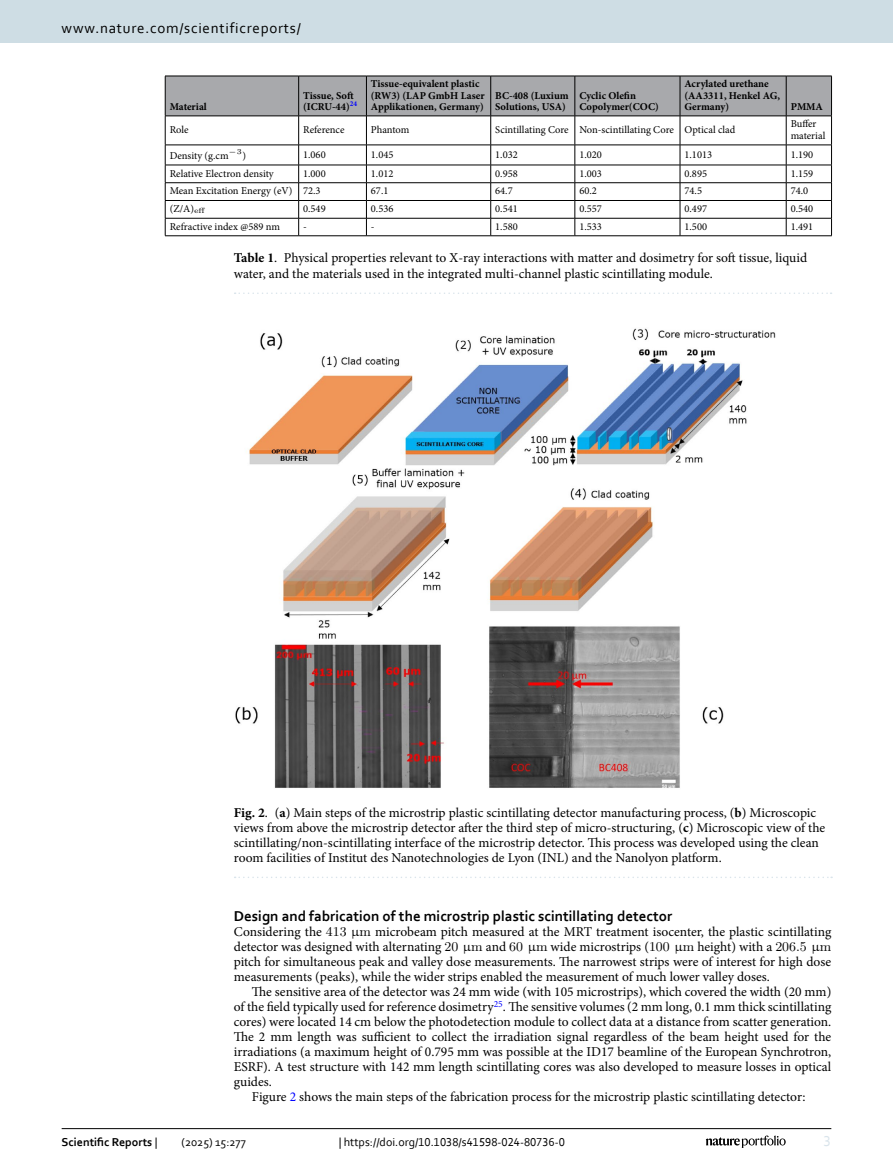
<style>
.page{position:relative;width:893px;height:1174px;background:#fff}
.page>*{position:absolute;margin:0;border:0;box-sizing:border-box;transform-origin:0 0}
.Head_2{font:700 15px "Corbel";color:#000}
.t1{font:15px "Corbel";letter-spacing:.05em;color:#000}
.t2{font:15px "Corbel";color:#d9e4eb}
.Body_Text_Indent{font:13.5px/15px "Minion Pro";color:#000;text-align:justify}
.Figure_Caption{font:13.5px/15px "Minion Pro";color:#000}
.Body_Text{font:13.5px/15px "Minion Pro";color:#000;text-align:justify}
.Table_Caption{font:13.5px/16.5px "Minion Pro";color:#000}
.t3{font:12px "Corbel";color:#000}
.t4{font:700 12px "Corbel";color:#000}
.Table_Body{font:10.5px/11.2px "Minion Pro";color:#000}
.Table_Head{font:700 10.5px/11.2px "Minion Pro";color:#000}
.t5{font:7.5px "SFRM0500";color:#000}
.t6{font:7.5px "LM Roman 5";color:#000}
.s1{font-weight:700}
.s2{font-family:"LM Roman 9"}
.s3{font-family:"EURM10"}
.s4{font-family:"SFRM0900"}
.s5{font-family:"LM Math Italic 9"}
.s6{color:#00f}
.s7{font-weight:400}
</style>
<div class="page">
<img style="left:235px;top:328px;width:541px;height:460px">
<svg style="left:235px;top:876px;width:597px;height:2px"></svg>
<svg style="left:165px;top:76px;width:667px;height:160px"></svg>
<hr style="left:786px;top:235px;width:46px;height:1px;background:#000">
<hr style="left:165px;top:235px;width:134px;height:1px;background:#000">
<svg style="left:235px;top:292px;width:597px;height:2px"></svg>
<hr style="left:62px;top:1128px;width:769px;height:1px;background:#000">
<svg style="left:706px;top:1135px;width:80px;height:12px"></svg>
<div style="left:0;top:0;width:893px;height:43px;background:#cedde4"></div>
<p class="t1" style="left:62px;top:18px;width:241px">www.nature.com/scientificreports/</p>
<p class="Table_Head" style="left:170px;top:101px;width:39px">Material</p>
<p class="Table_Head" style="left:303px;top:89px;width:55px">Tissue, Soft (ICRU-44)<sup>24</sup></p>
<p class="Table_Head" style="left:371px;top:78px;width:115px">Tissue-equivalent plastic (RW3) (LAP GmbH Laser<br>Applikationen, Germany)</p>
<p class="Table_Head" style="left:495px;top:89px;width:75px">BC-408 (Luxium<br>Solutions, USA)</p>
<p class="Table_Head" style="left:579px;top:89px;width:81px">Cyclic Olefin<br>Copolymer(COC)</p>
<p class="Table_Head" style="left:684px;top:78px;width:97px">Acrylated urethane (AA3311, Henkel AG,<br>Germany)</p>
<p class="Table_Head" style="left:791px;top:101px;width:34px">PMMA</p>
<p class="Table_Body" style="left:170px;top:124px;width:20px">Role</p>
<p class="Table_Body" style="left:303px;top:124px;width:43px">Reference</p>
<p class="Table_Body" style="left:371px;top:124px;width:40px">Phantom</p>
<p class="Table_Body" style="left:495px;top:124px;width:75px">Scintillating Core</p>
<p class="Table_Body" style="left:579px;top:124px;width:96px">Non-scintillating Core</p>
<p class="Table_Body" style="left:684px;top:124px;width:52px">Optical clad</p>
<p class="Table_Body" style="left:791px;top:118px;width:36px">Buffer material</p>
<p class="Table_Body" style="left:170px;top:150px;width:60px">Density (g.cm</p>
<p class="t6" style="left:229px;top:146px;width:15px">−3</p>
<p class="Table_Body" style="left:243px;top:150px;width:5px">)</p>
<p class="Table_Body" style="left:303px;top:149px;width:24px">1.060</p>
<p class="Table_Body" style="left:371px;top:149px;width:24px">1.045</p>
<p class="Table_Body" style="left:495px;top:149px;width:24px">1.032</p>
<p class="Table_Body" style="left:579px;top:149px;width:24px">1.020</p>
<p class="Table_Body" style="left:684px;top:149px;width:29px">1.1013</p>
<p class="Table_Body" style="left:791px;top:149px;width:24px">1.190</p>
<p class="Table_Body" style="left:170px;top:168px;width:106px">Relative Electron density</p>
<p class="Table_Body" style="left:303px;top:168px;width:24px">1.000</p>
<p class="Table_Body" style="left:371px;top:168px;width:24px">1.012</p>
<p class="Table_Body" style="left:495px;top:168px;width:24px">0.958</p>
<p class="Table_Body" style="left:579px;top:168px;width:24px">1.003</p>
<p class="Table_Body" style="left:684px;top:168px;width:24px">0.895</p>
<p class="Table_Body" style="left:791px;top:168px;width:24px">1.159</p>
<p class="Table_Body" style="left:170px;top:185px;width:124px">Mean Excitation Energy (eV)</p>
<p class="Table_Body" style="left:303px;top:185px;width:19px">72.3</p>
<p class="Table_Body" style="left:371px;top:185px;width:19px">67.1</p>
<p class="Table_Body" style="left:495px;top:185px;width:19px">64.7</p>
<p class="Table_Body" style="left:579px;top:185px;width:19px">60.2</p>
<p class="Table_Body" style="left:684px;top:185px;width:19px">74.5</p>
<p class="Table_Body" style="left:791px;top:185px;width:19px">74.0</p>
<p class="Table_Body" style="left:170px;top:203px;width:26px">(Z/A)</p>
<p class="t5" style="left:194px;top:206px;width:13px">eff</p>
<p class="Table_Body" style="left:303px;top:203px;width:24px">0.549</p>
<p class="Table_Body" style="left:371px;top:203px;width:24px">0.536</p>
<p class="Table_Body" style="left:495px;top:203px;width:24px">0.541</p>
<p class="Table_Body" style="left:579px;top:203px;width:24px">0.557</p>
<p class="Table_Body" style="left:684px;top:203px;width:24px">0.497</p>
<p class="Table_Body" style="left:791px;top:203px;width:24px">0.540</p>
<p class="Table_Body" style="left:170px;top:221px;width:112px">Refractive index @589 nm</p>
<p class="Table_Body" style="left:303px;top:221px;width:5px">-</p>
<p class="Table_Body" style="left:371px;top:221px;width:5px">-</p>
<p class="Table_Body" style="left:495px;top:221px;width:24px">1.580</p>
<p class="Table_Body" style="left:579px;top:221px;width:24px">1.533</p>
<p class="Table_Body" style="left:684px;top:221px;width:24px">1.500</p>
<p class="Table_Body" style="left:791px;top:221px;width:24px">1.491</p>
<p class="Table_Caption" style="left:234px;top:249px;width:575px"><span class="s1">Table 1</span>. Physical properties relevant to X-ray interactions with matter and dosimetry for soft tissue, liquid water, and the materials used in the integrated multi-channel plastic scintillating module.</p>
<p class="Figure_Caption" style="left:234px;top:805px;width:593px"><span class="s1">Fig. 2</span>. (<span class="s1">a</span>) Main steps of the microstrip plastic scintillating detector manufacturing process, (<span class="s1">b</span>) Microscopic views from above the microstrip detector after the third step of micro-structuring, (<span class="s1">c</span>) Microscopic view of the scintillating/non-scintillating interface of the microstrip detector. This process was developed using the clean room facilities of Institut des Nanotechnologies de Lyon (INL) and the Nanolyon platform.</p>
<p class="Head_2" style="left:234px;top:907px;width:440px">Design and fabrication of the microstrip plastic scintillating detector</p>
<p class="Body_Text" style="left:234px;top:924px;width:599px">Considering the <span class="s2">413</span> <span class="s3">µ</span><span class="s4">m</span> microbeam pitch measured at the MRT treatment isocenter, the plastic scintillating detector was designed with alternating <span class="s2">20</span> <span class="s3">µ</span><span class="s4">m</span> and <span class="s2">60</span> <span class="s3">µ</span><span class="s4">m</span> wide microstrips (<span class="s2">100</span> <span class="s3">µ</span><span class="s4">m</span> height) with a <span class="s2">206</span><span class="s5">.</span><span class="s2">5</span> <span class="s3">µ</span><span class="s4">m </span>pitch for simultaneous peak and valley dose measurements. The narrowest strips were of interest for high dose measurements (peaks), while the wider strips enabled the measurement of much lower valley doses.</p>
<p class="Body_Text_Indent" style="left:234px;top:984px;width:599px;text-indent:18px">The sensitive area of the detector was 24 mm wide (with 105 microstrips), which covered the width (20 mm) of the field typically used for reference dosimetry<sup>25</sup>. The sensitive volumes (2 mm long, 0.1 mm thick scintillating cores) were located 14 cm below the photodetection module to collect data at a distance from scatter generation.<br>The 2 mm length was sufficient to collect the irradiation signal regardless of the beam height used for the irradiations (a maximum height of 0.795 mm was possible at the ID17 beamline of the European Synchrotron, ESRF). A test structure with 142 mm length scintillating cores was also developed to measure losses in optical guides.</p>
<p class="Body_Text_Indent" style="left:252px;top:1089px;width:555px">Figure <span class="s6">2</span> shows the main steps of the fabrication process for the microstrip plastic scintillating detector:</p>
<p class="t4" style="left:62px;top:1134px;width:97px">Scientific Reports <span class="s7">|</span></p>
<p class="t3" style="left:181px;top:1134px;width:66px">(2025) 15:277</p>
<p class="t3" style="left:339px;top:1134px;width:228px">| https://doi.org/10.1038/s41598-024-80736-0</p>
<p class="t2" style="left:824px;top:1132px;width:9px">3</p>
</div>
